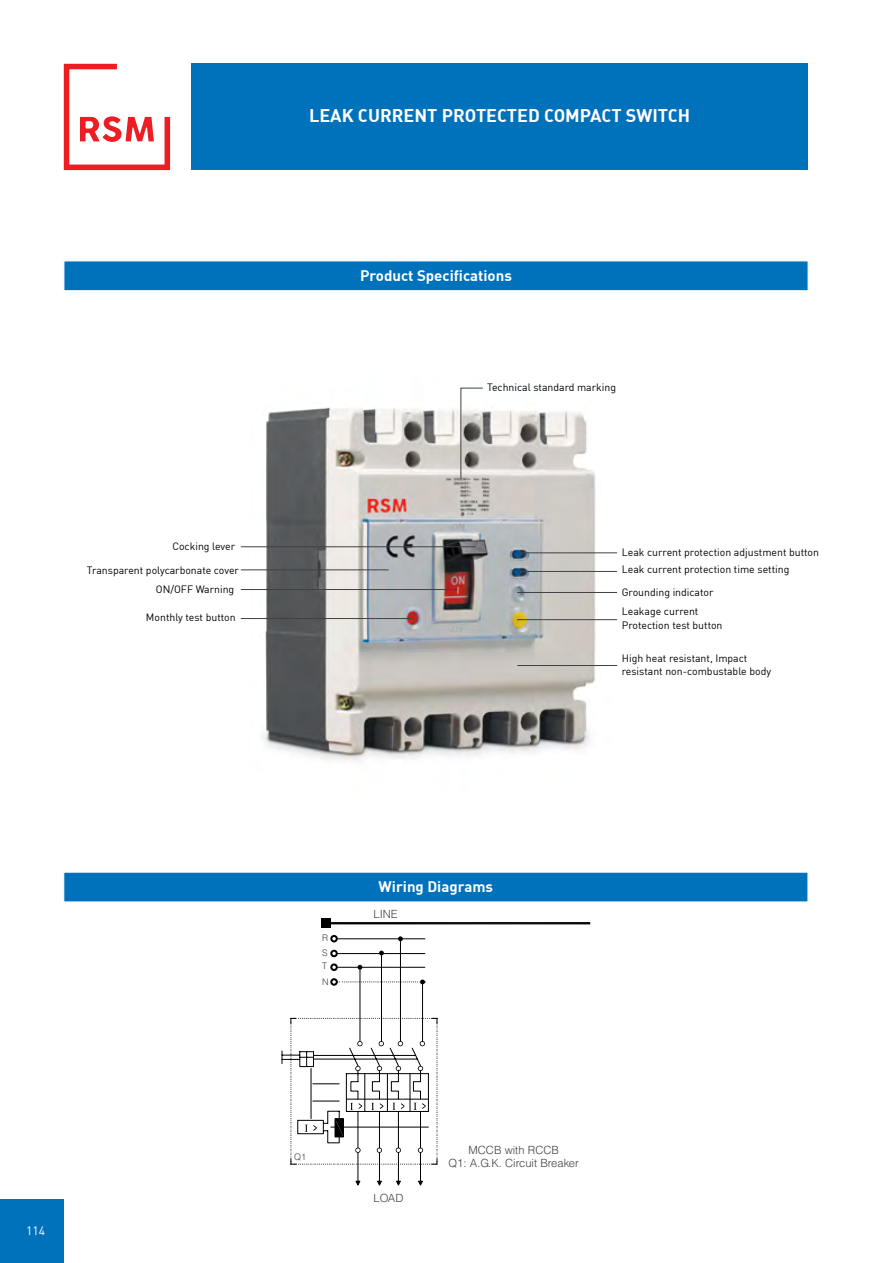
<style>
.page{position:relative;width:893px;height:1263px;background:#fff}
.page>*{position:absolute;margin:0;border:0;box-sizing:border-box;transform-origin:0 0}
.t1{font:700 18px "Adi Haus";color:#fff}
.t2{font:700 15px "Adi Haus";color:#fff}
.t3{font:12px "Adi Haus";color:#fff}
.t4{font:11.25px/13.5px "Helvetica Light Normal Tr";color:#414042;text-align:center}
.t5{font:10.5px/13.5px "Adi Haus";color:#000}
.t6{font:9px/15.5px "Helvetica Light Normal Tr";color:#414042}
</style>
<div class="page">
<div style="left:0;top:1199px;width:64px;height:64px;background:#0072bc"></div>
<svg style="left:64px;top:64px;width:106px;height:106px"></svg>
<div style="left:191px;top:64px;width:617px;height:106px;background:#0072bc"></div>
<img style="left:249px;top:407px;width:361px;height:355px">
<svg style="left:460px;top:387px;width:24px;height:93px"></svg>
<hr style="left:241px;top:546px;width:235px;height:1px;background:#414042">
<hr style="left:241px;top:589px;width:216px;height:1px;background:#414042">
<hr style="left:241px;top:569px;width:148px;height:1px;background:#414042">
<hr style="left:241px;top:618px;width:172px;height:1px;background:#414042">
<hr style="left:517px;top:665px;width:100px;height:1px;background:#414042">
<hr style="left:517px;top:552px;width:100px;height:1px;background:#414042">
<hr style="left:517px;top:571px;width:100px;height:1px;background:#414042">
<hr style="left:517px;top:592px;width:100px;height:1px;background:#414042">
<hr style="left:517px;top:619px;width:100px;height:1px;background:#414042">
<div style="left:321px;top:918px;width:10px;height:10px;background:#000"></div>
<svg style="left:331px;top:922px;width:259px;height:3px"></svg>
<svg style="left:282px;top:935px;width:156px;height:251px"></svg>
<div style="left:63px;top:872px;width:745px;height:30px;background:#0072bc"></div>
<div style="left:64px;top:261px;width:744px;height:30px;background:#0072bc;border:1px solid #fff"></div>
<p class="t5" style="left:172px;top:540px;width:64px">Cocking lever</p>
<p class="t5" style="left:156px;top:582px;width:80px">ON/OFF Warning</p>
<p class="t5" style="left:87px;top:563px;width:154px">Transparent polycarbonate cover</p>
<p class="t5" style="left:146px;top:610px;width:91px">Monthly test button</p>
<h1 class="t1" style="left:309px;top:103px;width:383px">LEAK CURRENT PROTECTED COMPACT SWITCH</h1>
<h2 class="t2" style="left:360px;top:266px;width:153px">Product Specifications</h2>
<p class="t5" style="left:487px;top:381px;width:131px">Technical standard marking</p>
<p class="t5" style="left:622px;top:543px;width:199px;line-height:17.5px">Leak current protection adjustment button<br>Leak current protection time setting</p>
<p class="t5" style="left:622px;top:604px;width:102px">Leakage current<br>Protection test button</p>
<p class="t5" style="left:622px;top:651px;width:151px">High heat resistant, Impact resistant non-combustable body</p>
<p class="t5" style="left:622px;top:585px;width:93px">Grounding indicator</p>
<p class="t3" style="left:26px;top:1223px;width:21px">114</p>
<p class="t6" style="left:322px;top:930px;width:8px">R</p>
<p class="t6" style="left:322px;top:958px;width:8px">T<br>N</p>
<p class="t6" style="left:322px;top:945px;width:7px">S</p>
<h2 class="t2" style="left:379px;top:877px;width:116px">Wiring Diagrams</h2>
<p class="t4" style="left:373px;top:907px;width:26px">LINE</p>
<p class="t6" style="left:294px;top:1149px;width:14px">Q1</p>
<p class="t4" style="left:373px;top:1191px;width:32px">LOAD</p>
<p class="t4" style="left:449px;top:1143px;width:132px">MCCB with RCCB<br>Q1: A.G.K. Circuit Breaker</p>
</div>
